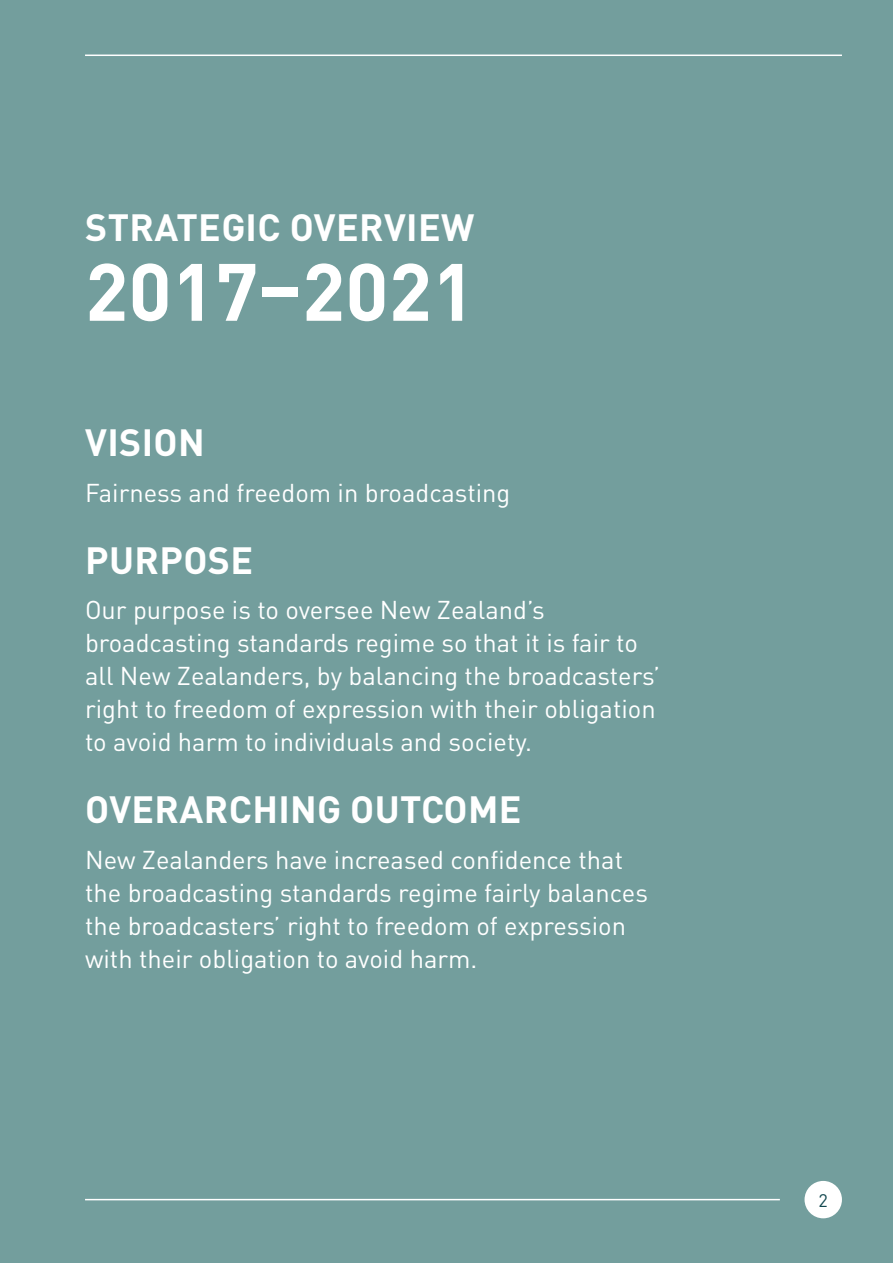
<style>
.page{position:relative;width:893px;height:1263px;background:#739e9d}
.page>*{position:absolute;margin:0;border:0;box-sizing:border-box;transform-origin:0 0}
.t1{font:700 79.8px "DIN Pro";color:#fff}
.t2{font:700 37.5px "DIN Pro";letter-spacing:.01em;color:#fff}
.t3{font:25.5px/33px "DIN Pro";color:#fff}
.t4{font:18px "DIN Pro";color:#12484f}
</style>
<div class="page">
<hr style="left:85px;top:55px;width:757px;height:1px;background:#fff">
<hr style="left:85px;top:1199px;width:695px;height:1px;background:#fff">
<div style="left:804px;top:1181px;width:38px;height:37px;background:#fff;border-radius:50%"></div>
<h2 class="t2" style="left:85px;top:202px;width:391px">STRATEGIC OVERVIEW</h2>
<h1 class="t1" style="left:85px;top:238px;width:392px">2017–2021</h1>
<h2 class="t2" style="left:85px;top:417px;width:121px">VISION</h2>
<p class="t3" style="left:85px;top:475px;width:427px">Fairness and freedom in broadcasting</p>
<h2 class="t2" style="left:85px;top:534px;width:169px">PURPOSE</h2>
<p class="t3" style="left:85px;top:593px;width:577px">Our purpose is to oversee New Zealand’s broadcasting standards regime so that it is fair to all New Zealanders, by balancing the broadcasters’ right to freedom of expression with their obligation to avoid harm to individuals and society.</p>
<h2 class="t2" style="left:85px;top:784px;width:438px">OVERARCHING OUTCOME</h2>
<p class="t3" style="left:85px;top:842px;width:564px">New Zealanders have increased confidence that the broadcasting standards regime fairly balances the broadcasters’ right to freedom of expression with their obligation to avoid harm.</p>
<p class="t4" style="left:818px;top:1188px;width:11px">2</p>
</div>
